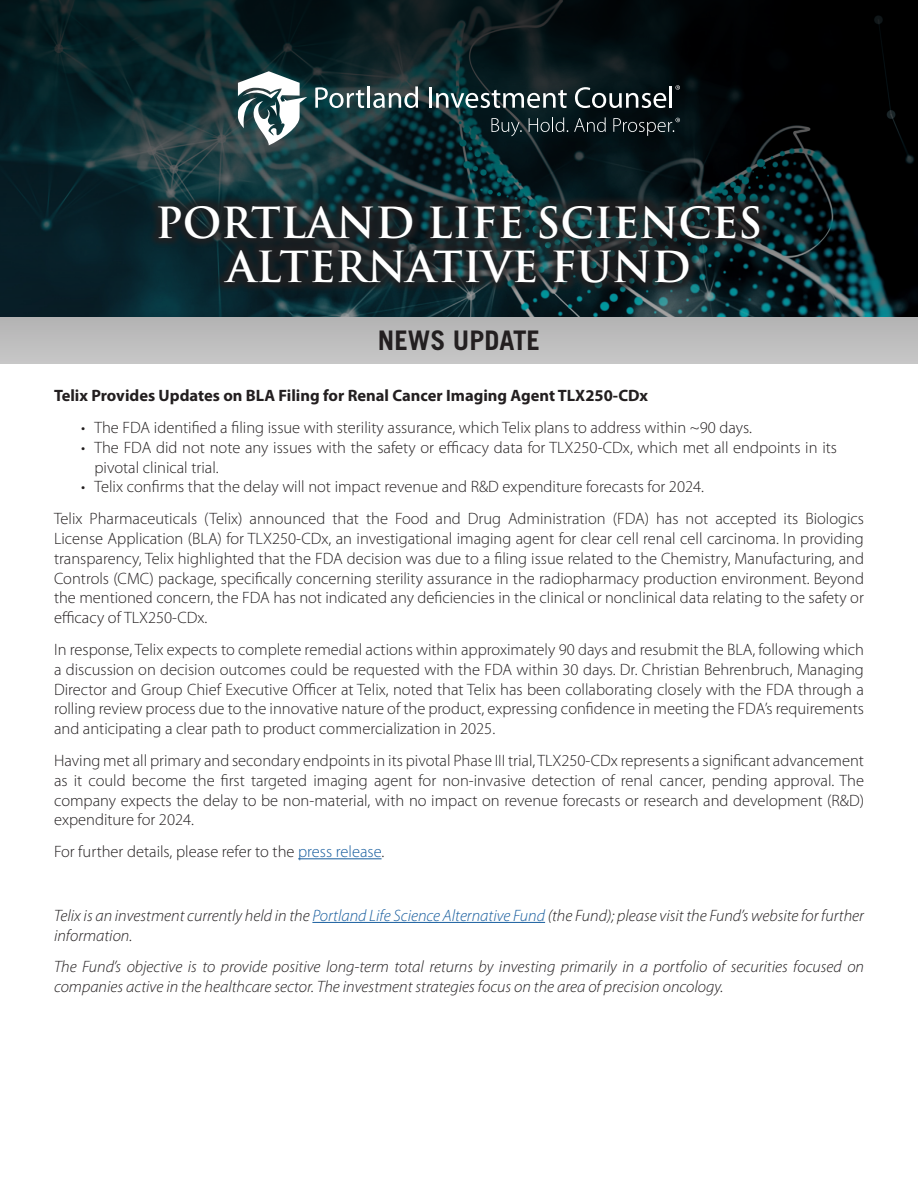
<style>
.page{position:relative;width:918px;height:1188px;background:#fff}
.page>*{position:absolute;margin:0;border:0;box-sizing:border-box;transform-origin:0 0}
.t1{font:700 41.7px "Trajan Pro";color:#fff}
.t2{font:700 27px "Trade Gothic";color:#231f20}
.t3{font:300 16.5px/19.8px "Myriad Pro";color:#231f20;text-align:justify}
.t4{font:italic 300 16.5px/19.8px "Myriad Pro";color:#231f20}
.t5{font:700 16.5px "Myriad Pro";color:#231f20}
.s1{color:#175d9e}
</style>
<div class="page">
<hr style="left:298px;top:858px;width:84px;height:1px;background:#175d9e">
<hr style="left:312px;top:922px;width:233px;height:1px;background:#175d9e">
<svg style="left:0;top:0;width:918px;height:364px;background:#28383b"></svg>
<div style="left:147px;top:195px;width:623px;height:98px;background:#231f20;opacity:.75"></div>
<svg style="left:238px;top:71px;width:69px;height:74px"></svg>
<svg style="left:315px;top:87px;width:49px;height:21px"></svg>
<hr style="left:367px;top:86px;width:3px;height:22px;background:#fff">
<svg style="left:373px;top:86px;width:45px;height:22px"></svg>
<hr style="left:429px;top:88px;width:2px;height:20px;background:#fff">
<svg style="left:436px;top:90px;width:131px;height:18px"></svg>
<svg style="left:575px;top:87px;width:91px;height:21px"></svg>
<hr style="left:670px;top:86px;width:2px;height:22px;background:#fff">
<svg style="left:491px;top:118px;width:31px;height:18px"></svg>
<svg style="left:529px;top:117px;width:39px;height:15px"></svg>
<svg style="left:574px;top:117px;width:32px;height:15px"></svg>
<svg style="left:613px;top:118px;width:67px;height:18px"></svg>
<svg style="left:675px;top:85px;width:5px;height:5px"></svg>
<p class="t1" style="left:155px;top:197px;width:609px">PORTLAND LIFE SCIENCES</p>
<p class="t1" style="left:227px;top:241px;width:466px">ALTERNATIVE FUND</p>
<p class="t2" style="left:378px;top:324px;width:164px">NEWS UPDATE</p>
<p class="t5" style="left:54px;top:385px;width:596px">Telix Provides Updates on BLA Filing for Renal Cancer Imaging Agent TLX250-CDx</p>
<p class="t3" style="left:81px;top:417px;width:672px">• The FDA identified a filing issue with sterility assurance, which Telix plans to address within ~90 days.</p>
<p class="t3" style="left:94px;top:437px;width:744px;text-indent:-14px">• The FDA did not note any issues with the safety or efficacy data for TLX250-CDx, which met all endpoints in its pivotal clinical trial.</p>
<p class="t3" style="left:81px;top:477px;width:625px">• Telix confirms that the delay will not impact revenue and R&amp;D expenditure forecasts for 2024.</p>
<p class="t3" style="left:54px;top:509px;width:812px">Telix Pharmaceuticals (Telix) announced that the Food and Drug Administration (FDA) has not accepted its Biologics License Application (BLA) for TLX250-CDx, an investigational imaging agent for clear cell renal cell carcinoma. In providing transparency, Telix highlighted that the FDA decision was due to a filing issue related to the Chemistry, Manufacturing, and Controls (CMC) package, specifically concerning sterility assurance in the radiopharmacy production environment. Beyond the mentioned concern, the FDA has not indicated any deficiencies in the clinical or nonclinical data relating to the safety or efficacy of TLX250-CDx.</p>
<p class="t3" style="left:54px;top:639px;width:811px">In response, Telix expects to complete remedial actions within approximately 90 days and resubmit the BLA, following which a discussion on decision outcomes could be requested with the FDA within 30 days. Dr. Christian Behrenbruch, Managing Director and Group Chief Executive Officer at Telix, noted that Telix has been collaborating closely with the FDA through a rolling review process due to the innovative nature of the product, expressing confidence in meeting the FDA’s requirements and anticipating a clear path to product commercialization in 2025.</p>
<p class="t3" style="left:54px;top:750px;width:812px">Having met all primary and secondary endpoints in its pivotal Phase III trial, TLX250-CDx represents a significant advancement as it could become the first targeted imaging agent for non-invasive detection of renal cancer, pending approval. The company expects the delay to be non-material, with no impact on revenue forecasts or research and development (R&amp;D) expenditure for 2024.</p>
<p class="t3" style="left:54px;top:842px;width:332px">For further details, please refer to the <span class="s1">press release</span>.</p>
<p class="t4" style="left:54px;top:905px;width:811px">Telix is an investment currently held in the <span class="s1">Portland Life Science Alternative Fund</span> (the Fund); please visit the Fund’s website for further information.</p>
<p class="t4" style="left:54px;top:957px;width:812px">The Fund’s objective is to provide positive long-term total returns by investing primarily in a portfolio of securities focused on companies active in the healthcare sector. The investment strategies focus on the area of precision oncology.</p>
</div>
